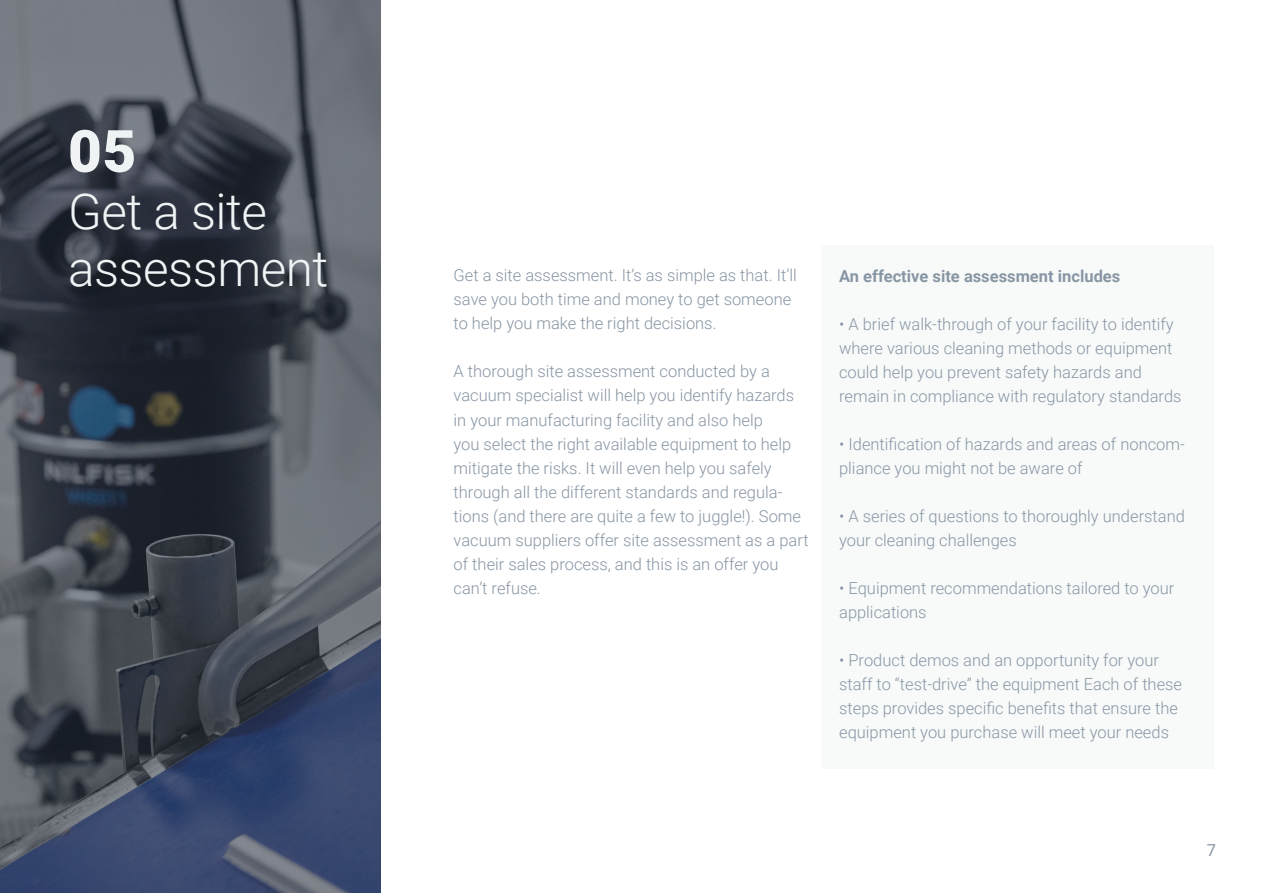
<style>
.page{position:relative;width:1263px;height:893px;background:#fff}
.page>*{position:absolute;margin:0;border:0;box-sizing:border-box;transform-origin:0 0}
.t1{font:900 58.5px "Roboto";color:#f0f3f4}
.t2{font:300 49.5px/57px "Roboto";letter-spacing:-.01em;color:#f0f3f4}
.t3{font:300 16.5px/24px "Roboto";color:#8896a4}
.t4{font:700 16.5px "Roboto";color:#8896a4}
.t5{font:16.5px "Roboto";color:#8896a4}
</style>
<div class="page">
<svg style="left:0;top:0;width:381px;height:893px;background:#454c5a"></svg>
<div style="left:821px;top:245px;width:392px;height:523px;background:#f8fafa"></div>
<h1 class="t1" style="left:68px;top:110px;width:70px">05</h1>
<h2 class="t2" style="left:68px;top:181px;width:262px">Get a site assessment</h2>
<p class="t3" style="left:454px;top:263px;width:345px">Get a site assessment. It’s as simple as that. It’ll save you both time and money to get someone to help you make the right decisions.</p>
<p class="t3" style="left:454px;top:359px;width:357px">A thorough site assessment conducted by a vacuum specialist will help you identify hazards in your manufacturing facility and also help<br>you select the right available equipment to help mitigate the risks. It will even help you safely through all the different standards and regula&shy;tions (and there are quite a few to juggle!). Some vacuum suppliers offer site assessment as a part of their sales process, and this is an offer you can’t refuse.</p>
<p class="t4" style="left:839px;top:264px;width:283px">An effective site assessment includes</p>
<p class="t3" style="left:839px;top:311px;width:344px">• A brief walk-through of your facility to identify where various cleaning methods or equipment could help you prevent safety hazards and remain in compliance with regulatory standards</p>
<p class="t3" style="left:839px;top:431px;width:347px">• Identification of hazards and areas of noncom&shy;pliance you might not be aware of</p>
<p class="t3" style="left:839px;top:503px;width:347px">• A series of questions to thoroughly understand your cleaning challenges</p>
<p class="t3" style="left:839px;top:575px;width:337px">• Equipment recommendations tailored to your applications</p>
<p class="t3" style="left:839px;top:647px;width:344px">• Product demos and an opportunity for your staff to “test-drive” the equipment Each of these steps provides specific benefits that ensure the equipment you purchase will meet your needs</p>
<p class="t5" style="left:1207px;top:838px;width:11px">7</p>
</div>
